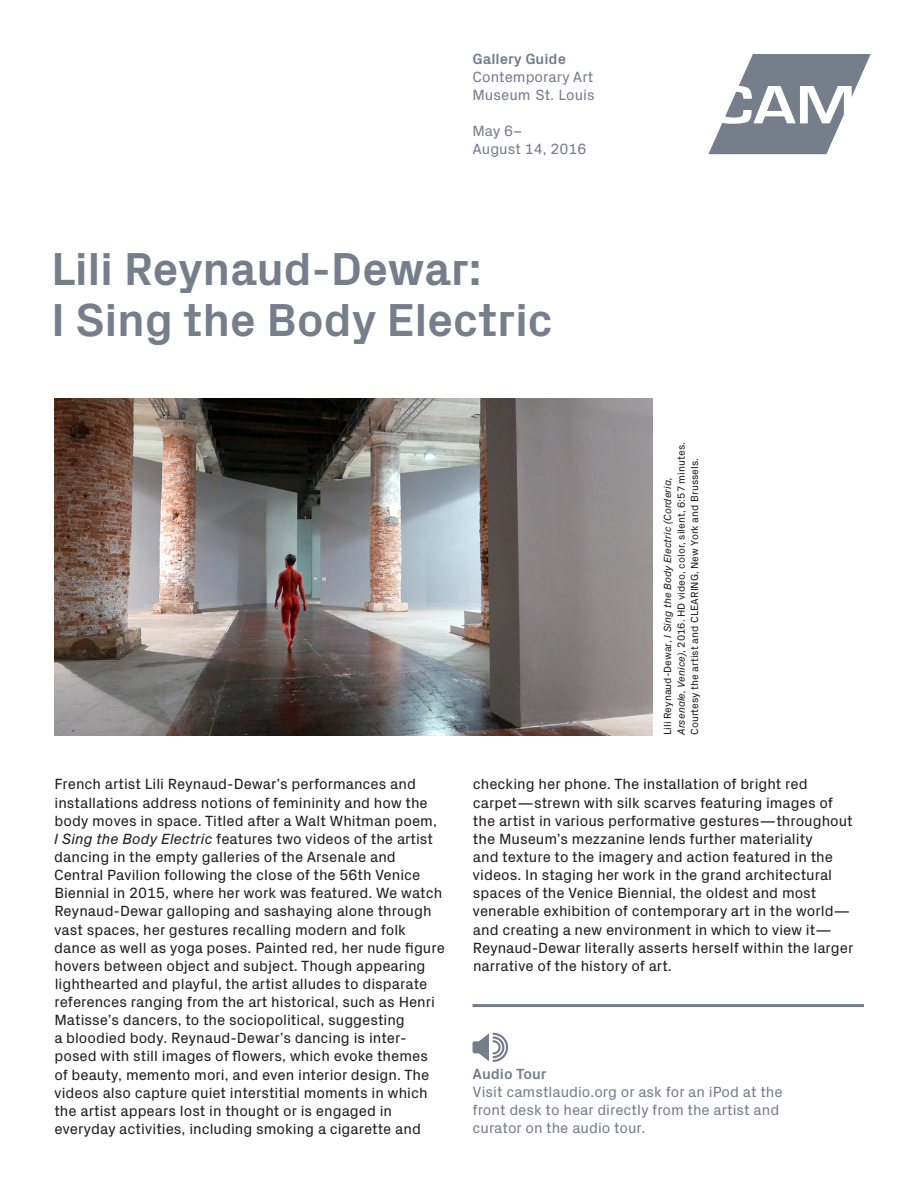
<style>
.page{position:relative;width:918px;height:1188px;background:#fff}
.page>*{position:absolute;margin:0;border:0;box-sizing:border-box;transform-origin:0 0}
.t1{font:700 46.95px/50.7px "Px Grotesk";letter-spacing:-.01em;color:#767e8c}
.t2{font:15px/18.1px "Px Grotesk";color:#231f20}
.t3{font:15px/18px "Px Grotesk";color:#767e8c}
.t4{font:700 15px "Px Grotesk";color:#767e8c}
.Credit{font:10.5px/13.5px "Px Grotesk";color:#231f20}
.s1{font-style:italic}
</style>
<div class="page">
<hr style="left:472px;top:1004px;width:392px;height:3px;background:#767e8c">
<svg style="left:473px;top:1033px;width:35px;height:29px"></svg>
<svg style="left:708px;top:54px;width:163px;height:100px"></svg>
<img style="left:54px;top:398px;width:598px;height:337px">
<p class="t4" style="left:472px;top:48px;width:95px">Gallery Guide</p>
<p class="t3" style="left:472px;top:67px;width:122px">Contemporary Art</p>
<p class="t3" style="left:472px;top:85px;width:124px">Museum St. Louis</p>
<p class="t3" style="left:472px;top:121px;width:115px">May 6–<br>August 14, 2016</p>
<h1 class="t1" style="left:51px;top:241px;width:504px">Lili Reynaud-Dewar:<br>I Sing the Body Electric</h1>
<p class="Credit" style="left:660px;top:735px;width:294px;rotate:-90deg">Lili Reynaud-Dewar, <span class="s1">I Sing the Body Electric (Corderia,<br>Arsenale, Venice)</span>, 2016. HD video, color, silent, 6:57 minutes.<br>Courtesy the artist and CLEARING, New York and Brussels.</p>
<p class="t2" style="left:54px;top:774px;width:392px">French artist Lili Reynaud-Dewar’s performances and installations address notions of femininity and how the body moves in space. Titled after a Walt Whitman poem,<br><span class="s1">I Sing the Body Electric</span> features two videos of the artist dancing in the empty galleries of the Arsenale and Central Pavilion following the close of the 56th Venice Biennial in 2015, where her work was featured. We watch Reynaud-Dewar galloping and sashaying alone through vast spaces, her gestures recalling modern and folk dance as well as yoga poses. Painted red, her nude figure hovers between object and subject. Though appearing lighthearted and playful, the artist alludes to disparate references ranging from the art historical, such as Henri Matisse’s dancers, to the sociopolitical, suggesting<br>a bloodied body. Reynaud-Dewar’s dancing is inter&shy;posed with still images of flowers, which evoke themes<br>of beauty, memento mori, and even interior design. The videos also capture quiet interstitial moments in which the artist appears lost in thought or is engaged in everyday activities, including smoking a cigarette and</p>
<p class="t2" style="left:473px;top:774px;width:382px">checking her phone. The installation of bright red carpet—strewn with silk scarves featuring images of the artist in various performative gestures—throughout the Museum’s mezzanine lends further materiality<br>and texture to the imagery and action featured in the videos. In staging her work in the grand architectural spaces of the Venice Biennial, the oldest and most venerable exhibition of contemporary art in the world— and creating a new environment in which to view it— Reynaud-Dewar literally asserts herself within the larger narrative of the history of art.</p>
<p class="t4" style="left:472px;top:1063px;width:76px">Audio Tour</p>
<p class="t3" style="left:472px;top:1082px;width:312px">Visit camstlaudio.org or ask for an iPod at the front desk to hear directly from the artist and curator on the audio tour.</p>
</div>
